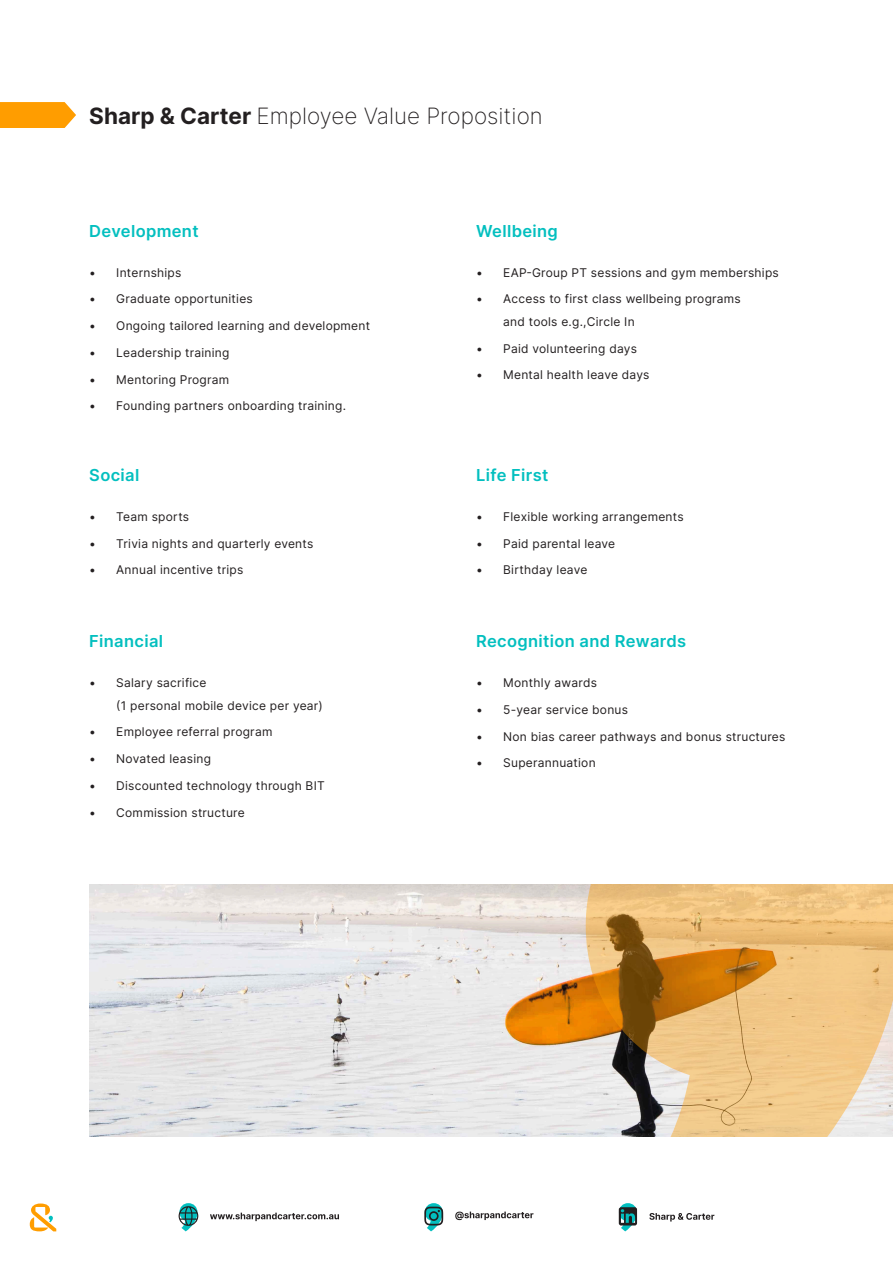
<style>
.page{position:relative;width:893px;height:1263px;background:#fff}
.page>*{position:absolute;margin:0;border:0;box-sizing:border-box;transform-origin:0 0}
.t1{font:200 22.5px "Inter";color:#231f20}
.t2{font:600 16.5px "Inter";letter-spacing:.02em;color:#03bfbf}
.t3{font:12px/22.5px "Inter V";letter-spacing:.02em;color:#231f20}
.s1{font-weight:700}
</style>
<div class="page">
<svg style="left:0;top:102px;width:76px;height:26px;background:#ffa413"></svg>
<img style="left:89px;top:884px;width:497px;height:253px">
<svg style="left:586px;top:884px;width:307px;height:253px;background:#deb57a"></svg>
<svg style="left:210px;top:1212px;width:129px;height:9px"></svg>
<svg style="left:179px;top:1203px;width:19px;height:28px"></svg>
<svg style="left:649px;top:1213px;width:65px;height:8px"></svg>
<svg style="left:619px;top:1203px;width:18px;height:28px"></svg>
<svg style="left:424px;top:1203px;width:19px;height:28px"></svg>
<svg style="left:455px;top:1211px;width:78px;height:9px"></svg>
<svg style="left:30px;top:1203px;width:26px;height:28px"></svg>
<p class="t1" style="left:89px;top:99px;width:455px"><span class="s1">Sharp &amp; Carter</span> Employee Value Proposition</p>
<p class="t2" style="left:89px;top:219px;width:111px">Development</p>
<p class="t3" style="left:89px;top:261px;width:94px">• Internships</p>
<p class="t3" style="left:89px;top:287px;width:165px">• Graduate opportunities</p>
<p class="t3" style="left:89px;top:314px;width:282px">• Ongoing tailored learning and development</p>
<p class="t3" style="left:89px;top:341px;width:142px">• Leadership training</p>
<p class="t3" style="left:89px;top:368px;width:141px">• Mentoring Program</p>
<p class="t3" style="left:89px;top:394px;width:258px">• Founding partners onboarding training.</p>
<p class="t2" style="left:89px;top:463px;width:52px">Social</p>
<p class="t3" style="left:89px;top:505px;width:101px">• Team sports</p>
<p class="t3" style="left:89px;top:532px;width:226px">• Trivia nights and quarterly events</p>
<p class="t3" style="left:89px;top:558px;width:155px">• Annual incentive trips</p>
<p class="t2" style="left:89px;top:629px;width:75px">Financial</p>
<p class="t3" style="left:116px;top:671px;width:208px;text-indent:-27px">• Salary sacrifice<br>(1 personal mobile device per year)</p>
<p class="t3" style="left:89px;top:720px;width:185px">• Employee referral program</p>
<p class="t3" style="left:89px;top:747px;width:123px">• Novated leasing</p>
<p class="t3" style="left:89px;top:774px;width:237px">• Discounted technology through BIT</p>
<p class="t3" style="left:89px;top:801px;width:157px">• Commission structure</p>
<p class="t2" style="left:476px;top:219px;width:83px">Wellbeing</p>
<p class="t3" style="left:476px;top:261px;width:304px">• EAP-Group PT sessions and gym memberships</p>
<p class="t3" style="left:503px;top:287px;width:239px;text-indent:-27px">• Access to first class wellbeing programs and tools e.g.,Circle In</p>
<p class="t3" style="left:476px;top:337px;width:162px">• Paid volunteering days</p>
<p class="t3" style="left:476px;top:363px;width:175px">• Mental health leave days</p>
<p class="t2" style="left:476px;top:463px;width:74px">Life First</p>
<p class="t3" style="left:476px;top:505px;width:209px">• Flexible working arrangements</p>
<p class="t3" style="left:476px;top:532px;width:140px">• Paid parental leave</p>
<p class="t3" style="left:476px;top:558px;width:113px">• Birthday leave</p>
<p class="t2" style="left:476px;top:629px;width:211px">Recognition and Rewards</p>
<p class="t3" style="left:476px;top:671px;width:122px">• Monthly awards</p>
<p class="t3" style="left:476px;top:698px;width:153px">• 5-year service bonus</p>
<p class="t3" style="left:476px;top:725px;width:311px">• Non bias career pathways and bonus structures</p>
<p class="t3" style="left:476px;top:751px;width:121px">• Superannuation</p>
</div>
